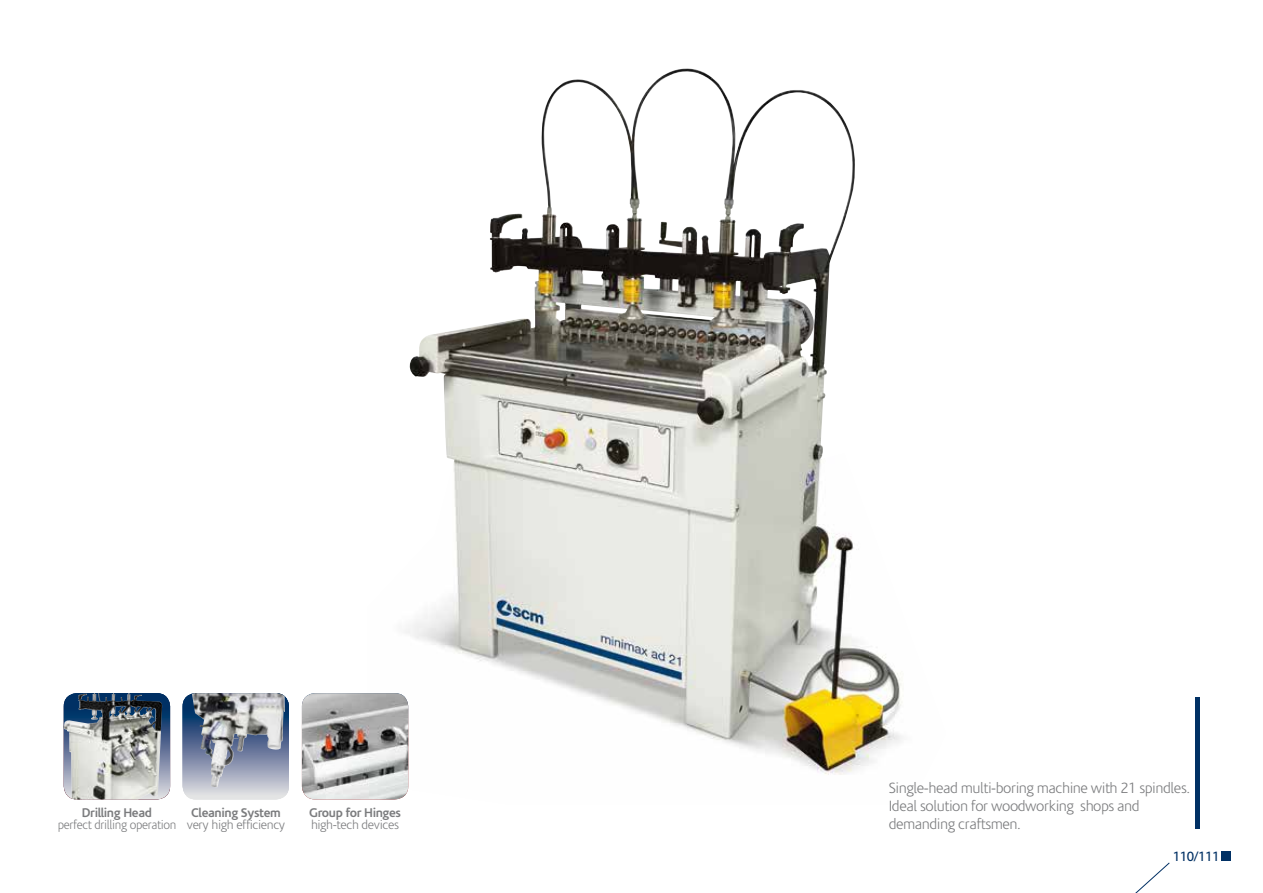
<style>
.page{position:relative;width:1263px;height:893px;background:#fff}
.page>*{position:absolute;margin:0;border:0;box-sizing:border-box;transform-origin:0 0}
.t1{font:300 15px/18px "Corisande OT";letter-spacing:-.03em;color:#7b7c7e}
.t2{font:13.5px "Corisande OT";letter-spacing:-.03em;color:#003064}
.t3{font:700 12.75px "Corisande OT";letter-spacing:-.03em;color:#7b7c7e}
.t4{font:300 12.75px "Corisande OT";letter-spacing:-.03em;color:#7b7c7e}
.t5{font:300 12.75px "Corisande OT";letter-spacing:-.03em;color:#7b7c7e;scale:.95 1}
</style>
<div class="page">
<img style="left:368px;top:69px;width:534px;height:731px">
<div style="left:1222px;top:852px;width:9px;height:9px;background:#003064"></div>
<svg style="left:1135px;top:862px;width:35px;height:31px"></svg>
<hr style="left:1195px;top:697px;width:4px;height:132px;background:#003064">
<img style="left:302px;top:693px;width:106px;height:106px">
<svg style="left:183px;top:693px;width:106px;height:106px"></svg>
<img style="left:192px;top:693px;width:93px;height:94px">
<svg style="left:64px;top:693px;width:106px;height:106px"></svg>
<img style="left:64px;top:693px;width:64px;height:31px">
<p class="t3" style="left:82px;top:805px;width:72px">Drilling Head</p>
<p class="t5" style="left:58px;top:818px;width:126px">perfect drilling operation</p>
<p class="t3" style="left:191px;top:805px;width:91px">Cleaning System</p>
<p class="t4" style="left:187px;top:818px;width:100px">very high efficiency</p>
<p class="t3" style="left:309px;top:805px;width:93px">Group for Hinges</p>
<p class="t4" style="left:311px;top:818px;width:89px">high-tech devices</p>
<p class="t1" style="left:889px;top:780px;width:303px">Single-head multi-boring machine with 21 spindles.<br>Ideal solution for woodworking shops and demanding craftsmen.</p>
<p class="t2" style="left:1173px;top:849px;width:48px">110/111</p>
</div>
